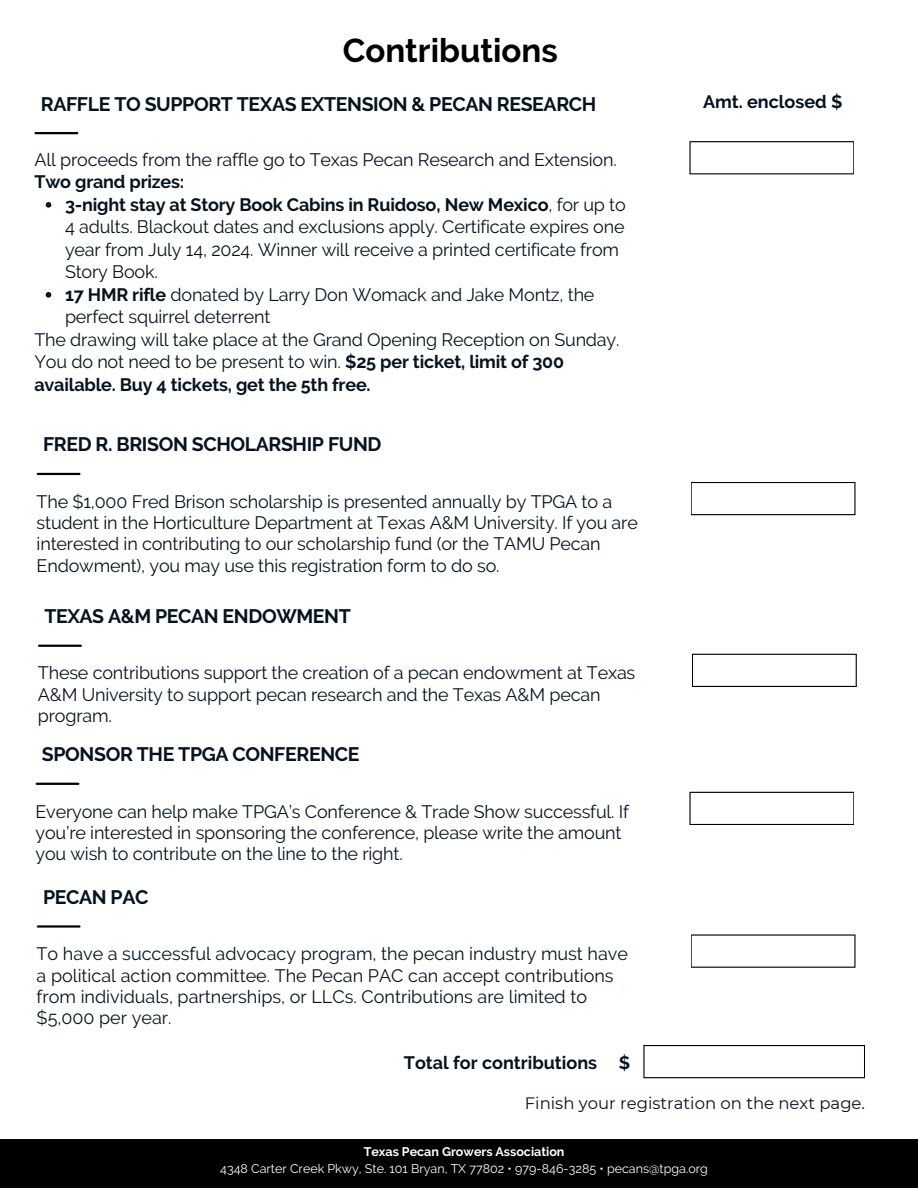
<style>
.page{position:relative;width:918px;height:1188px;background:#fff}
.page>*{position:absolute;margin:0;border:0;box-sizing:border-box;transform-origin:0 0}
.t1{font:700 33px "Raleway";color:#000}
.t2{font:700 19.5px "Raleway";letter-spacing:-.02em;color:#051320}
.t3{font:18px/21.3px "Raleway";letter-spacing:-.01em;color:#051320}
.t4{font:700 18px "Raleway";color:#051320}
.t5{font:16.5px "Montserrat";color:#051320}
.t6{font:12.45px "Raleway";color:#fff}
.t7{font:700 12.45px "Raleway";color:#fff}
.s1{font-weight:700}
</style>
<div class="page">
<div style="left:0;top:1139px;width:918px;height:49px;background:#000"></div>
<hr style="left:36px;top:132px;width:41px;height:2px;background:#000">
<svg style="left:46px;top:202px;width:5px;height:6px"></svg>
<svg style="left:46px;top:292px;width:5px;height:6px"></svg>
<svg style="left:689px;top:141px;width:165px;height:33px"></svg>
<hr style="left:38px;top:473px;width:41px;height:2px;background:#000">
<svg style="left:691px;top:482px;width:164px;height:33px"></svg>
<hr style="left:39px;top:645px;width:42px;height:2px;background:#000">
<svg style="left:692px;top:654px;width:165px;height:33px"></svg>
<hr style="left:37px;top:783px;width:41px;height:2px;background:#000">
<svg style="left:689px;top:792px;width:165px;height:33px"></svg>
<hr style="left:38px;top:925px;width:41px;height:3px;background:#000">
<svg style="left:691px;top:934px;width:164px;height:34px"></svg>
<svg style="left:643px;top:1045px;width:222px;height:33px"></svg>
<h2 class="t1" style="left:343px;top:31px;width:217px">Contributions</h2>
<h2 class="t2" style="left:41px;top:92px;width:557px">RAFFLE TO SUPPORT TEXAS EXTENSION &amp; PECAN RESEARCH</h2>
<h4 class="t4" style="left:703px;top:91px;width:141px">Amt. enclosed $</h4>
<h4 class="t3" style="left:34px;top:148px;width:584px;line-height:22.5px">All proceeds from the raffle go to Texas Pecan Research and Extension.<br><span class="s1">Two grand prizes:</span></h4>
<p class="t3" style="left:65px;top:193px;width:562px;line-height:22.5px"><span class="s1">3-night stay at Story Book Cabins in Ruidoso, New Mexico</span>, for up to 4 adults. Blackout dates and exclusions apply. Certificate expires one year from July 14, 2024. Winner will receive a printed certificate from Story Book.</p>
<p class="t3" style="left:65px;top:283px;width:531px;line-height:22.5px"><span class="s1">17 HMR rifle</span> donated by Larry Don Womack and Jake Montz, the perfect squirrel deterrent</p>
<h4 class="t3" style="left:34px;top:328px;width:587px;line-height:22.5px">The drawing will take place at the Grand Opening Reception on Sunday.<br>You do not need to be present to win. <span class="s1">$25 per ticket, limit of 300 available. Buy 4 tickets, get the 5th free.</span></h4>
<h2 class="t2" style="left:43px;top:433px;width:340px">FRED R. BRISON SCHOLARSHIP FUND</h2>
<h4 class="t3" style="left:37px;top:491px;width:603px">The $1,000 Fred Brison scholarship is presented annually by TPGA to a student in the Horticulture Department at Texas A&amp;M University. If you are interested in contributing to our scholarship fund (or the TAMU Pecan Endowment), you may use this registration form to do so.</h4>
<h2 class="t2" style="left:44px;top:605px;width:308px">TEXAS A&amp;M PECAN ENDOWMENT</h2>
<h4 class="t3" style="left:38px;top:662px;width:599px">These contributions support the creation of a pecan endowment at Texas<br>A&amp;M University to support pecan research and the Texas A&amp;M pecan program.</h4>
<h3 class="t2" style="left:42px;top:743px;width:319px">SPONSOR THE TPGA CONFERENCE</h3>
<h4 class="t3" style="left:36px;top:801px;width:595px">Everyone can help make TPGA’s Conference &amp; Trade Show successful. If you’re interested in sponsoring the conference, please write the amount you wish to contribute on the line to the right.</h4>
<p class="t2" style="left:43px;top:886px;width:107px">PECAN PAC</p>
<p class="t3" style="left:37px;top:943px;width:593px">To have a successful advocacy program, the pecan industry must have a political action committee. The Pecan PAC can accept contributions from individuals, partnerships, or LLCs. Contributions are limited to</p>
<p class="t3" style="left:37px;top:1007px;width:136px">$5,000 per year.</p>
<p class="t4" style="left:404px;top:1052px;width:228px">Total for contributions $</p>
<h2 class="t5" style="left:525px;top:1093px;width:342px">Finish your registration on the next page.</h2>
<h1 class="t7" style="left:364px;top:1144px;width:202px">Texas Pecan Growers Association</h1>
<h3 class="t6" style="left:220px;top:1161px;width:489px">4348 Carter Creek Pkwy, Ste. 101 Bryan, TX 77802 • 979-846-3285 • pecans@tpga.org</h3>
</div>
